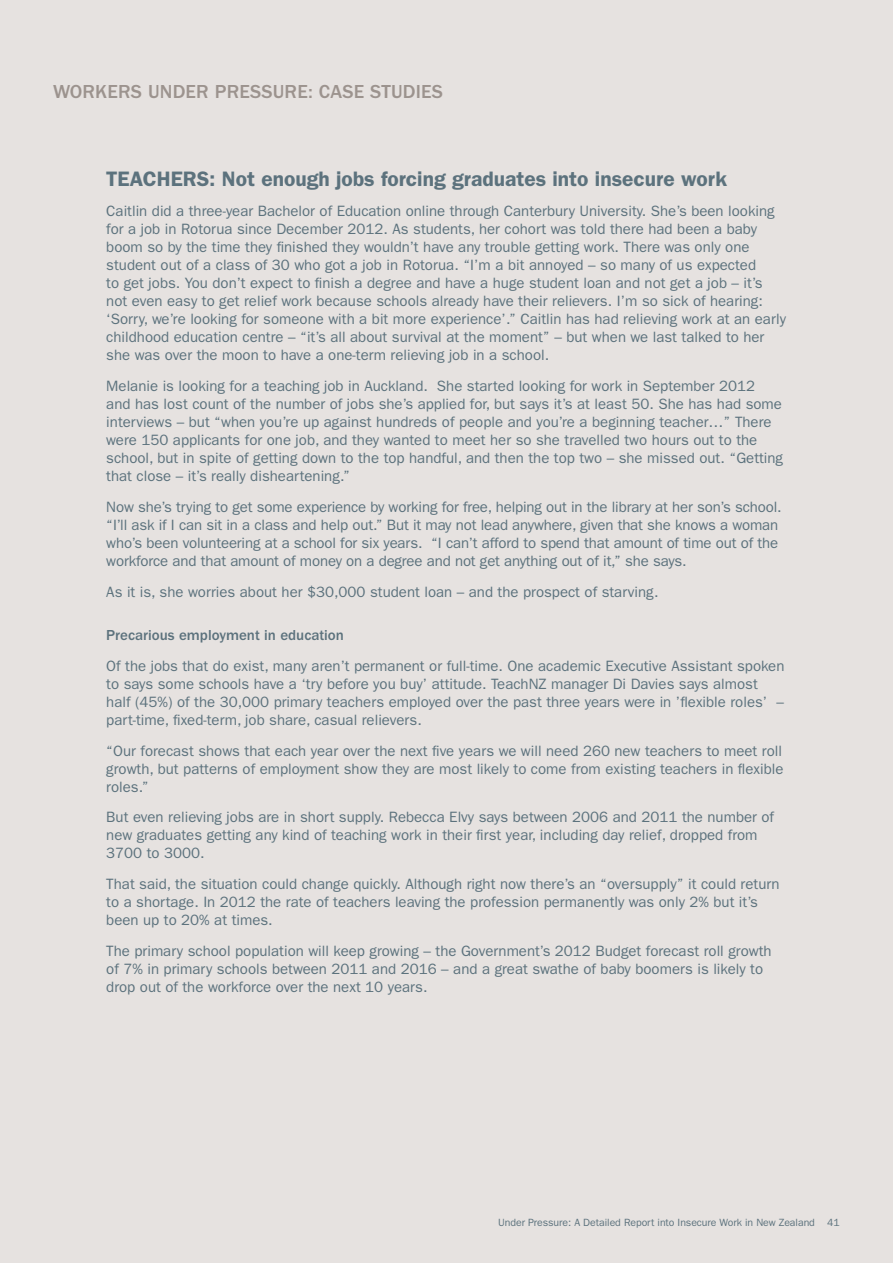
<style>
.page{position:relative;width:893px;height:1263px;background:#e6e2e0}
.page>*{position:absolute;margin:0;border:0;box-sizing:border-box;transform-origin:0 0}
.t1{font:600 21px "ITC Franklin Gothic Std";color:#5c727d}
.t2{font:500 19.5px "ITC Franklin Gothic Std";letter-spacing:.01em;color:#9c938e}
.t3{font:15px/18px "ITC Franklin Gothic Std";color:#5c727d}
.t4{font:500 15px "ITC Franklin Gothic Std";color:#5c727d}
.t5{font:10.5px "ITC Franklin Gothic Std";letter-spacing:-.005em;color:#5c727d}
</style>
<div class="page">
<h2 class="t2" style="left:53px;top:81px;width:198px">WORKERS UN DER PRESSU</h2>
<h2 class="t2" style="left:285px;top:81px;width:141px">RE: CASE STUDIES</h2>
<h1 class="t1" style="left:106px;top:166px;width:622px">Teachers: Not enough jobs forcing graduates into insecure work</h1>
<p class="t3" style="left:106px;top:202px;width:681px">Caitlin did a three-year Bachelor of Education online through Canterbury University. She’s been looking for a job in Rotorua since December 2012. As students, her cohort was told there had been a baby boom so by the time they finished they wouldn’t have any trouble getting work. There was only one student out of a class of 30 who got a job in Rotorua. “I’m a bit annoyed – so many of us expected<br>to get jobs. You don’t expect to finish a degree and have a huge student loan and not get a job – it’s not even easy to get relief work because schools already have their relievers. I’m so sick of hearing: ‘Sorry, we’re looking for someone with a bit more experience’.” Caitlin has had relieving work at an early childhood education centre – “it’s all about survival at the moment” – but when we last talked to her she was over the moon to have a one-term relieving job in a school.</p>
<p class="t3" style="left:106px;top:377px;width:678px">Melanie is looking for a teaching job in Auckland. She started looking for work in September 2012<br>and has lost count of the number of jobs she’s applied for, but says it’s at least 50. She has had some interviews – but “when you’re up against hundreds of people and you’re a beginning teacher…” There were 150 applicants for one job, and they wanted to meet her so she travelled two hours out to the school, but in spite of getting down to the top handful, and then the top two – she missed out. “Getting that close – it’s really disheartening.”</p>
<p class="t3" style="left:106px;top:498px;width:677px">Now she’s trying to get some experience by working for free, helping out in the library at her son’s school. “I’ll ask if I can sit in a class and help out.” But it may not lead anywhere, given that she knows a woman who’s been volunteering at a school for six years. “I can’t afford to spend that amount of time out of the workforce and that amount of money on a degree and not get anything out of it,” she says.</p>
<p class="t3" style="left:106px;top:583px;width:554px">As it is, she worries about her $30,000 student loan – and the prospect of starving.</p>
<p class="t4" style="left:106px;top:627px;width:239px">PRECARIOUS EMPLOYMENT IN EDUCATION</p>
<p class="t3" style="left:106px;top:657px;width:680px">Of the jobs that do exist, many aren’t permanent or full-time. One academic Executive Assistant spoken to says some schools have a ‘try before you buy’ attitude. TeachNZ manager Di Davies says almost half (45%) of the 30,000 primary teachers employed over the past three years were in ’flexible roles’ – part-time, fixed-term, job share, casual relievers.</p>
<p class="t3" style="left:106px;top:742px;width:679px;text-align:justify">“Our forecast shows that each year over the next five years we will need 260 new teachers to meet roll growth, but patterns of employment show they are most likely to come from existing teachers in flexible roles.”</p>
<p class="t3" style="left:106px;top:808px;width:669px">But even relieving jobs are in short supply. Rebecca Elvy says between 2006 and 2011 the number of new graduates getting any kind of teaching work in their first year, including day relief, dropped from<br>3700 to 3000.</p>
<p class="t3" style="left:106px;top:875px;width:675px">That said, the situation could change quickly. Although right now there’s an “oversupply” it could return to a shortage. In 2012 the rate of teachers leaving the profession permanently was only 2% but it’s been up to 20% at times.</p>
<p class="t3" style="left:106px;top:942px;width:667px">The primary school population will keep growing – the Government’s 2012 Budget forecast roll growth of 7% in primary schools between 2011 and 2016 – and a great swathe of baby boomers is likely to drop out of the workforce over the next 10 years.</p>
<p class="t5" style="left:498px;top:1216px;width:343px">Under Pressure: A Detailed Report into Insecure Work in New Zealand 41</p>
</div>
